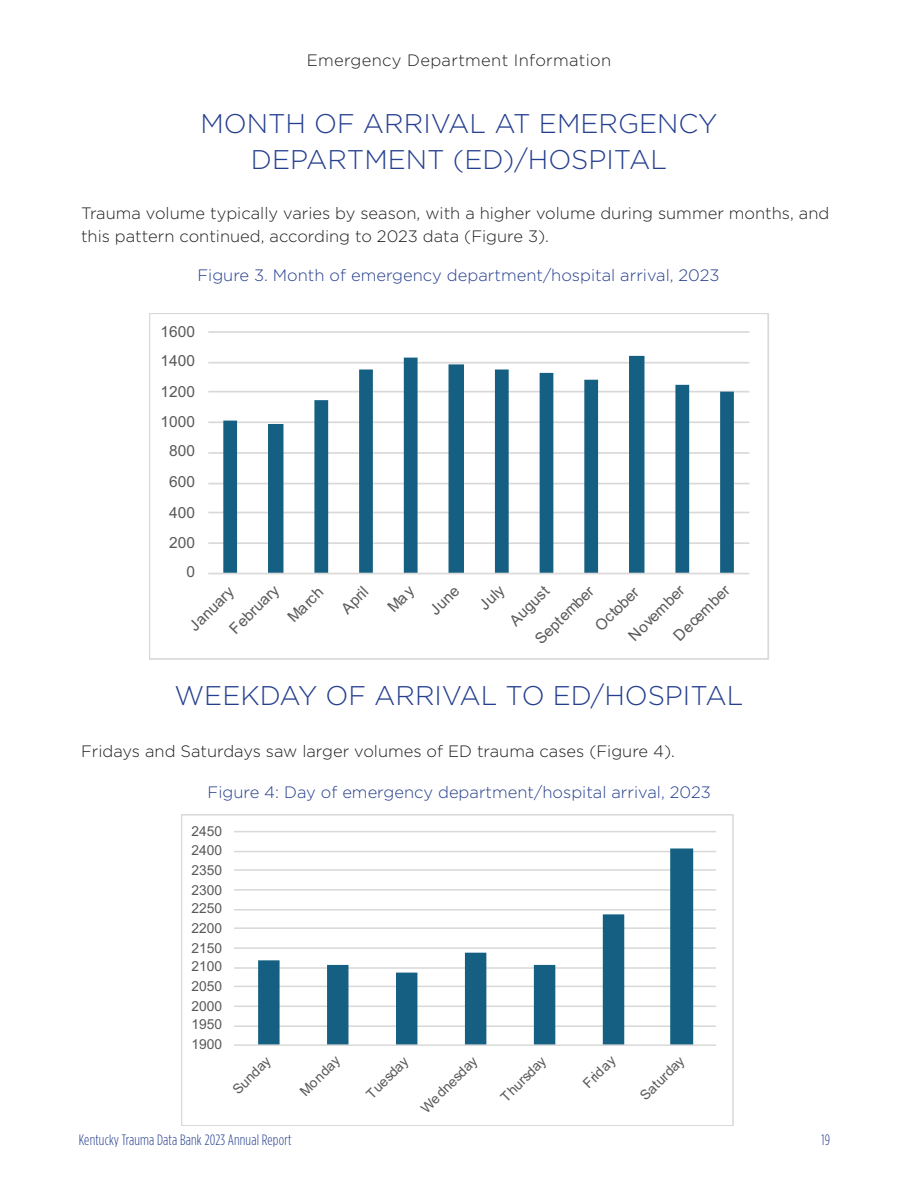
<style>
.page{position:relative;width:918px;height:1188px;background:#fff}
.page>*{position:absolute;margin:0;border:0;box-sizing:border-box;transform-origin:0 0}
.Project_title{font:300 27px/36px "Gotham";color:#253f8e;text-align:center}
.t1{font:300 16.5px/22.5px "Gotham";color:#231f20}
.Subhead{font:300 16.5px "Gotham";color:#253f8e}
.t2{font:300 16.5px "Gotham";letter-spacing:.02em;color:#231f20}
.t3{font:15.45px/30.9px "Arial";color:#595959}
.t4{font:15.3px "Arial";color:#595959}
.t5{font:300 15px "Gotham Condensed";letter-spacing:.01em;color:#253f8e}
.t6{font:13.8px "Arial";color:#595959}
</style>
<div class="page">
<hr style="left:208px;top:542px;width:541px;height:2px;background:#d9d9d9">
<hr style="left:208px;top:512px;width:541px;height:1px;background:#d9d9d9">
<hr style="left:208px;top:483px;width:541px;height:1px;background:#d9d9d9">
<hr style="left:208px;top:452px;width:541px;height:2px;background:#d9d9d9">
<hr style="left:208px;top:421px;width:541px;height:2px;background:#d9d9d9">
<hr style="left:208px;top:391px;width:541px;height:1px;background:#d9d9d9">
<hr style="left:208px;top:362px;width:541px;height:2px;background:#d9d9d9">
<hr style="left:208px;top:331px;width:541px;height:2px;background:#d9d9d9">
<svg style="left:223px;top:356px;width:511px;height:217px"></svg>
<hr style="left:208px;top:573px;width:541px;height:1px;background:#d9d9d9">
<div style="left:149px;top:313px;width:620px;height:347px;border:2px solid #d9d9d9"></div>
<hr style="left:234px;top:1025px;width:482px;height:2px;background:#d9d9d9">
<hr style="left:234px;top:1006px;width:482px;height:1px;background:#d9d9d9">
<hr style="left:234px;top:986px;width:482px;height:1px;background:#d9d9d9">
<hr style="left:234px;top:967px;width:482px;height:2px;background:#d9d9d9">
<hr style="left:234px;top:947px;width:482px;height:2px;background:#d9d9d9">
<hr style="left:234px;top:927px;width:482px;height:2px;background:#d9d9d9">
<hr style="left:234px;top:909px;width:482px;height:2px;background:#d9d9d9">
<hr style="left:234px;top:889px;width:482px;height:2px;background:#d9d9d9">
<hr style="left:234px;top:869px;width:482px;height:2px;background:#d9d9d9">
<hr style="left:234px;top:851px;width:482px;height:1px;background:#d9d9d9">
<hr style="left:234px;top:831px;width:482px;height:1px;background:#d9d9d9">
<svg style="left:258px;top:849px;width:435px;height:195px"></svg>
<hr style="left:234px;top:1044px;width:482px;height:2px;background:#d9d9d9">
<div style="left:182px;top:815px;width:552px;height:311px;border:2px solid #d9d9d9"></div>
<p class="t2" style="left:307px;top:51px;width:306px">Emergency Department Information</p>
<p class="Project_title" style="left:200px;top:105px;width:519px">MONTH OF ARRIVAL AT EMERGENCY<br>DEPARTMENT (ED)/HOSPITAL</p>
<p class="t1" style="left:81px;top:202px;width:750px">Trauma volume typically varies by season, with a higher volume during summer months, and this pattern continued, according to 2023 data (Figure 3).</p>
<p class="Subhead" style="left:197px;top:266px;width:524px">Figure 3. Month of emergency department/hospital arrival, 2023</p>
<p class="t4" style="left:161px;top:321px;width:36px">1600</p>
<p class="t4" style="left:161px;top:350px;width:36px">1400</p>
<p class="t4" style="left:161px;top:381px;width:36px">1200</p>
<p class="t4" style="left:161px;top:411px;width:36px">1000</p>
<p class="t4" style="left:169px;top:440px;width:27px">800</p>
<p class="t4" style="left:169px;top:471px;width:27px">600</p>
<p class="t4" style="left:169px;top:502px;width:27px">400</p>
<p class="t4" style="left:169px;top:532px;width:27px">200</p>
<p class="t4" style="left:186px;top:561px;width:10px">0</p>
<p class="t3" style="left:199px;top:599px;width:64px;text-indent:-26px;rotate:-45deg">January<br>February</p>
<p class="t3" style="left:279px;top:608px;width:44px;rotate:-45deg">Ma rch</p>
<p class="t3" style="left:333px;top:600px;width:32px;rotate:-45deg">April</p>
<p class="t3" style="left:398px;top:578px;width:36px;line-height:32.1px;text-indent:-27px;rotate:-45deg">May<br>June</p>
<p class="t3" style="left:471px;top:596px;width:30px;rotate:-45deg">July</p>
<p class="t3" style="left:501px;top:612px;width:50px;rotate:-45deg">August</p>
<p class="t3" style="left:642px;top:604px;width:73px;line-height:32px;text-indent:-32px;rotate:-45deg">November<br>December</p>
<p class="t3" style="left:527px;top:631px;width:77px;rotate:-45deg">September</p>
<p class="t3" style="left:587px;top:617px;width:56px;rotate:-45deg">October</p>
<p class="Project_title" style="left:175px;top:677px;width:570px">WEEKDAY OF ARRIVAL TO ED/HOSPITAL</p>
<p class="t1" style="left:81px;top:740px;width:596px">Fridays and Saturdays saw larger volumes of ED trauma cases (Figure 4).</p>
<p class="Subhead" style="left:208px;top:783px;width:505px">Figure 4: Day of emergency department/hospital arrival, 2023</p>
<p class="t6" style="left:191px;top:822px;width:32px">2450</p>
<p class="t6" style="left:191px;top:840px;width:32px">2400</p>
<p class="t6" style="left:191px;top:860px;width:32px">2350</p>
<p class="t6" style="left:191px;top:880px;width:32px">2300</p>
<p class="t6" style="left:191px;top:899px;width:32px">2250</p>
<p class="t6" style="left:191px;top:918px;width:32px">2200</p>
<p class="t6" style="left:191px;top:938px;width:32px">2150</p>
<p class="t6" style="left:191px;top:957px;width:32px">2100</p>
<p class="t6" style="left:191px;top:977px;width:32px">2050</p>
<p class="t6" style="left:191px;top:997px;width:32px">2000</p>
<p class="t6" style="left:191px;top:1015px;width:32px">1950</p>
<p class="t6" style="left:191px;top:1035px;width:32px">1900</p>
<p class="t6" style="left:228px;top:1085px;width:48px;rotate:-45deg">Sunday</p>
<p class="t6" style="left:296px;top:1087px;width:51px;rotate:-45deg">Monday</p>
<p class="t6" style="left:362px;top:1090px;width:54px;rotate:-45deg">Tuesday</p>
<p class="t6" style="left:417px;top:1103px;width:74px;rotate:-45deg">Wednesday</p>
<p class="t6" style="left:496px;top:1093px;width:59px;rotate:-45deg">Thursday</p>
<p class="t6" style="left:579px;top:1079px;width:41px;rotate:-45deg">Friday</p>
<p class="t6" style="left:636px;top:1091px;width:57px;rotate:-45deg">Saturday</p>
<p class="t5" style="left:79px;top:1131px;width:214px">Kentucky Trauma Data Bank 2023 Annual Report</p>
<p class="t5" style="left:822px;top:1131px;width:10px">19</p>
</div>
